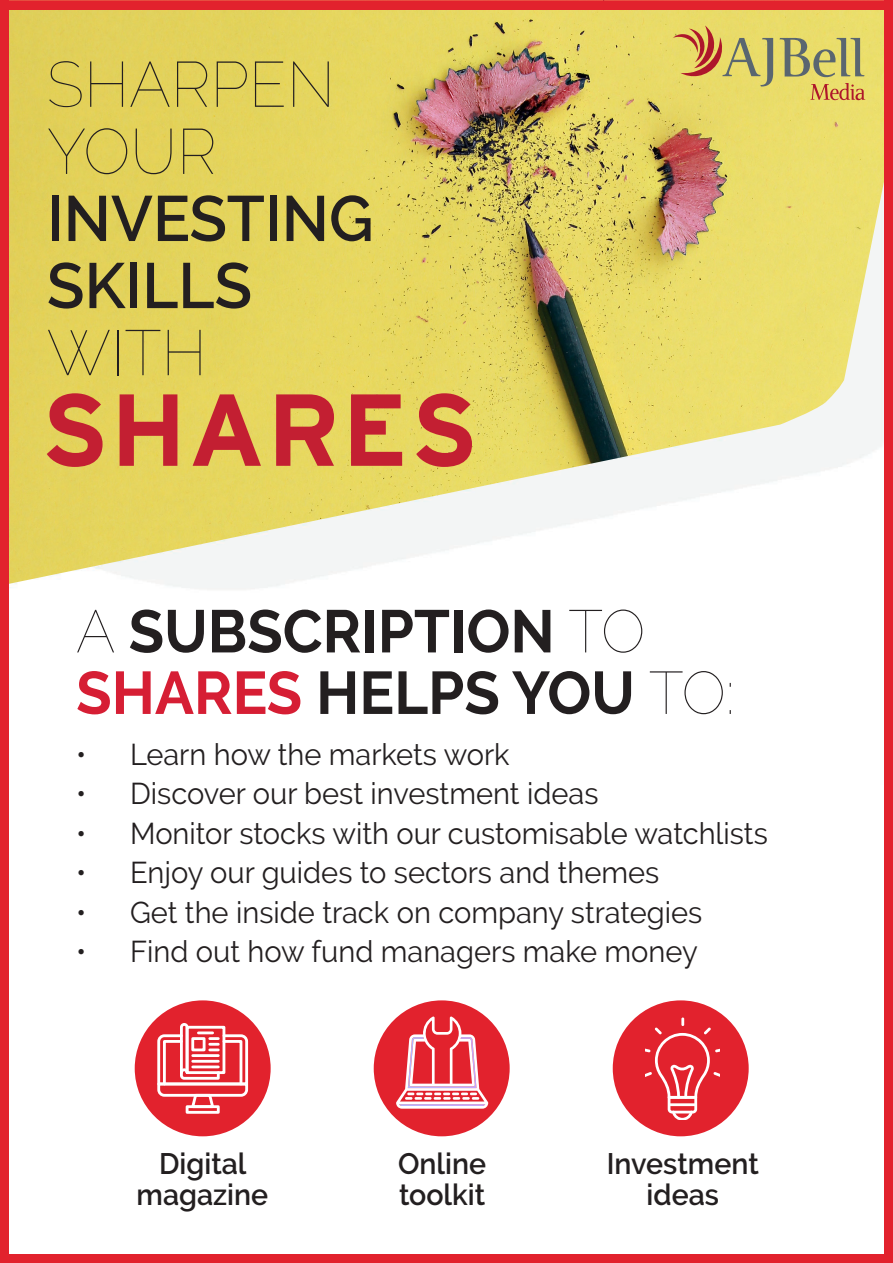
<style>
.page{position:relative;width:893px;height:1263px;background:#fff}
.page>*{position:absolute;margin:0;border:0;box-sizing:border-box;transform-origin:0 0}
.t1{font:100 63.9px "Raleway";color:#231f20}
.t2{font:600 63.9px "Raleway";color:#231f20}
.t3{font:700 60px "Raleway";color:#231f20}
.t4{font:30px "Raleway";color:#231f20}
.t5{font:600 29.55px/30.8px "Raleway";color:#231f20}
.s1{font-weight:100}
.s2{color:#d61e34}
</style>
<div class="page">
<img style="left:9px;top:9px;width:875px;height:576px">
<div style="left:0;top:0;width:9px;height:1263px;background:#e2222d"></div>
<div style="left:884px;top:0;width:9px;height:1263px;background:#e2222d"></div>
<div style="left:0;top:1254px;width:893px;height:9px;background:#e2222d"></div>
<div style="left:0;top:1px;width:893px;height:8px;background:#e2222d"></div>
<svg style="left:47px;top:393px;width:56px;height:74px;background:#d16f44"></svg>
<svg style="left:120px;top:394px;width:57px;height:72px;background:#d16a43"></svg>
<svg style="left:193px;top:394px;width:68px;height:72px;background:#d6824a"></svg>
<svg style="left:276px;top:394px;width:58px;height:72px;background:#cf5e42"></svg>
<svg style="left:351px;top:394px;width:51px;height:72px;background:#d06343"></svg>
<svg style="left:416px;top:393px;width:56px;height:74px;background:#d37247"></svg>
<div style="left:135px;top:1000px;width:136px;height:136px;background:#e2222d;border-radius:50%"></div>
<div style="left:374px;top:1000px;width:136px;height:136px;background:#e2222d;border-radius:50%"></div>
<div style="left:613px;top:1000px;width:136px;height:136px;background:#e2222d;border-radius:50%"></div>
<div style="left:186px;top:1105px;width:34px;height:9px;border:3px solid #fff"></div>
<svg style="left:157px;top:1023px;width:92px;height:87px"></svg>
<svg style="left:396px;top:1016px;width:92px;height:93px"></svg>
<svg style="left:646px;top:1017px;width:74px;height:103px"></svg>
<hr style="left:672px;top:1111px;width:21px;height:2px;background:#fff">
<hr style="left:668px;top:1103px;width:29px;height:3px;background:#fff">
<svg style="left:810px;top:83px;width:55px;height:17px"></svg>
<svg style="left:779px;top:38px;width:85px;height:39px;background:#b7b36b"></svg>
<svg style="left:673px;top:26px;width:100px;height:60px;background:#d3b761"></svg>
<p class="t1" style="left:47px;top:47px;width:290px">SHARPEN</p>
<p class="t1" style="left:47px;top:114px;width:171px">YOUR</p>
<p class="t2" style="left:47px;top:182px;width:328px">INVESTING</p>
<p class="t2" style="left:47px;top:249px;width:207px">SKILLS</p>
<p class="t1" style="left:47px;top:315px;width:161px">WITH</p>
<p class="t3" style="left:76px;top:597px;width:570px"><span class="s1">A</span> SUBSCRIPTION <span class="s1">TO</span></p>
<p class="t3" style="left:76px;top:658px;width:660px"><span class="s2">SHARES</span> HELPS YOU <span class="s1">TO:</span></p>
<p class="t4" style="left:76px;top:737px;width:435px">• Learn how the markets work</p>
<p class="t4" style="left:76px;top:776px;width:524px">• Discover our best investment ideas</p>
<p class="t4" style="left:76px;top:816px;width:693px">• Monitor stocks with our customisable watchlists</p>
<p class="t4" style="left:76px;top:855px;width:585px">• Enjoy our guides to sectors and themes</p>
<p class="t4" style="left:76px;top:895px;width:628px">• Get the inside track on company strategies</p>
<p class="t4" style="left:76px;top:934px;width:623px">• Find out how fund managers make money</p>
<p class="t5" style="left:159px;top:1148px;width:89px">Digital</p>
<p class="t5" style="left:137px;top:1179px;width:133px">magazine</p>
<p class="t5" style="left:398px;top:1148px;width:90px">Online toolkit</p>
<p class="t5" style="left:607px;top:1148px;width:154px;text-align:center">Investment ideas</p>
</div>
